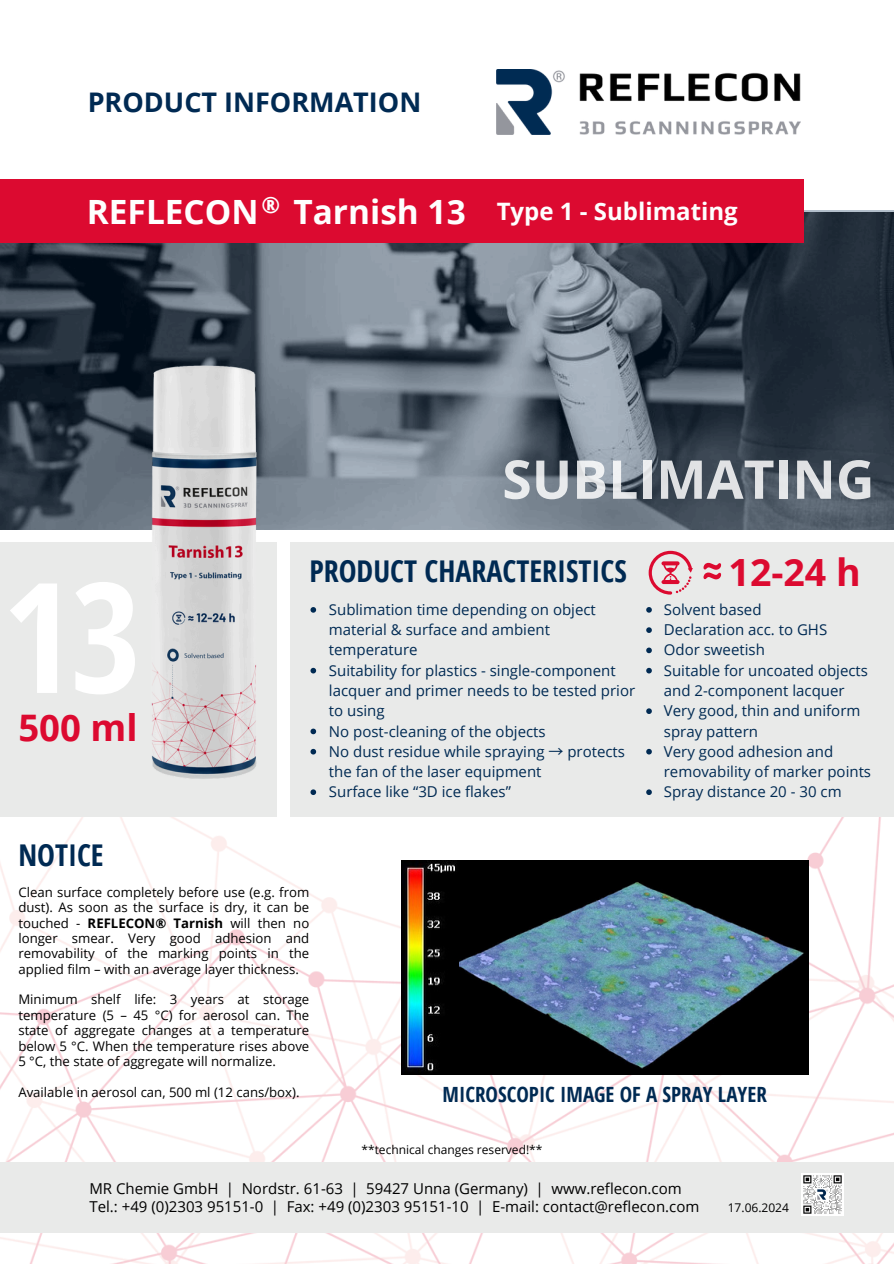
<style>
.page{position:relative;width:894px;height:1264px;background:#fff}
.page>*{position:absolute;margin:0;border:0;box-sizing:border-box;transform-origin:0 0}
.t1{font:700 153.3px "Open Sans Condensed";color:#fff}
.t2{font:700 53.55px "Open Sans";color:#fff}
.t3{font:700 37.5px "Open Sans";color:#dc0a30}
.t4{font:700 36.6px "Open Sans";color:#dc0a30}
.t5{font:700 33.45px "Open Sans";color:#fefefe}
.t6{font:700 30px "Open Sans Condensed";color:#002a53}
.t7{font:700 27px "Open Sans";color:#002a53}
.t8{font:700 24px "Open Sans";color:#fefefe}
.t9{font:700 22.5px "Open Sans";color:#fff}
.t10{font:700 21px "Open Sans Condensed";color:#002a53}
.t11{font:15px/20.2px "Open Sans";color:#002a53}
.t12{font:15px "Open Sans";color:#000}
.t13{font:13.2px/15.3px "Open Sans";color:#000;text-align:justify}
.t14{font:12px "Open Sans";color:#000}
.s1{font-family:"Noto Sans CJ Ksc"}
.s2{font-weight:700}
</style>
<div class="page">
<img style="left:0;top:605px;width:893px;height:658px">
<div style="left:0;top:541px;width:276px;height:275px;background:#e9eae9"></div>
<svg style="left:0;top:210px;width:892px;height:319px"></svg>
<div style="left:0;top:179px;width:803px;height:63px;background:#dc0a30"></div>
<div style="left:290px;top:541px;width:603px;height:275px;background:#e9eae9"></div>
<div style="left:0;top:1162px;width:893px;height:71px;background:#e9eae9"></div>
<img style="left:142px;top:354px;width:123px;height:425px">
<svg style="left:648px;top:551px;width:44px;height:43px"></svg>
<img style="left:801px;top:1173px;width:42px;height:42px">
<img style="left:496px;top:69px;width:304px;height:66px">
<svg style="left:703px;top:563px;width:17px;height:16px"></svg>
<img style="left:458px;top:860px;width:350px;height:214px">
<img style="left:401px;top:860px;width:57px;height:214px">
<svg style="left:310px;top:607px;width:6px;height:5px"></svg>
<svg style="left:310px;top:668px;width:6px;height:5px"></svg>
<svg style="left:310px;top:728px;width:6px;height:6px"></svg>
<svg style="left:310px;top:749px;width:6px;height:5px"></svg>
<svg style="left:310px;top:789px;width:6px;height:6px"></svg>
<svg style="left:646px;top:607px;width:5px;height:5px"></svg>
<svg style="left:646px;top:627px;width:5px;height:6px"></svg>
<svg style="left:646px;top:647px;width:5px;height:6px"></svg>
<svg style="left:646px;top:668px;width:5px;height:5px"></svg>
<svg style="left:646px;top:708px;width:5px;height:6px"></svg>
<svg style="left:646px;top:749px;width:5px;height:5px"></svg>
<svg style="left:646px;top:789px;width:5px;height:6px"></svg>
<h4 class="t7" style="left:88px;top:83px;width:335px">PRODUCT INFORMATION</h4>
<p class="t9" style="left:261px;top:189px;width:20px">®</p>
<h5 class="t5" style="left:87px;top:189px;width:380px">REFLECON Tarnish 13</h5>
<p class="t8" style="left:496px;top:195px;width:242px">Type 1 - Sublimating</p>
<h2 class="t2" style="left:502px;top:441px;width:373px">SUBLIMATING</h2>
<p class="t1" style="left:3px;top:529px;width:140px">13</p>
<p class="t4" style="left:18px;top:702px;width:121px">500 ml</p>
<p class="t6" style="left:18px;top:833px;width:87px">NOTICE</p>
<p class="t6" style="left:309px;top:550px;width:319px">PRODUCT CHARACTERISTICS</p>
<p class="t11" style="left:329px;top:599px;width:268px">Sublimation time depending on object material &amp; surface and ambient temperature</p>
<h2 class="t11" style="left:329px;top:659px;width:308px">Suitability for plastics - single-component lacquer and primer needs to be tested prior to using</h2>
<h4 class="t11" style="left:329px;top:720px;width:218px">No post-cleaning of the objects</h4>
<p class="t11" style="left:329px;top:740px;width:297px">No dust residue while spraying <span class="s1">→</span> protects the fan of the laser equipment</p>
<p class="t11" style="left:329px;top:781px;width:183px">Surface like “3D ice flakes”</p>
<p class="t3" style="left:728px;top:545px;width:134px">12-24 h</p>
<h2 class="t11" style="left:663px;top:599px;width:99px">Solvent based</h2>
<p class="t11" style="left:663px;top:619px;width:165px">Declaration acc. to GHS</p>
<p class="t11" style="left:663px;top:639px;width:103px">Odor sweetish</p>
<p class="t11" style="left:663px;top:659px;width:206px">Suitable for uncoated objects and 2-component lacquer</p>
<p class="t11" style="left:663px;top:700px;width:198px">Very good, thin and uniform spray pattern</p>
<p class="t11" style="left:663px;top:740px;width:209px">Very good adhesion and removability of marker points</p>
<p class="t11" style="left:663px;top:781px;width:179px">Spray distance 20 - 30 cm</p>
<p class="t13" style="left:18px;top:884px;width:292px">Clean surface completely before use (e.g. from dust). As soon as the surface is dry, it can be touched - <span class="s2">REFLECON® Tarnish</span> will then no longer smear. Very good adhesion and removability of the marking points in the applied film – with an average layer thickness.</p>
<h1 class="t13" style="left:18px;top:991px;width:292px">Minimum shelf life: 3 years at storage temperature (5 – 45 °C) for aerosol can. The state of aggregate changes at a temperature below 5 °C. When the temperature rises above 5 °C, the state of aggregate will normalize.</h1>
<p class="t13" style="left:18px;top:1083px;width:282px">Available in aerosol can, 500 ml (12 cans/box).</p>
<p class="t10" style="left:442px;top:1079px;width:326px">MICROSCOPIC IMAGE OF A SPRAY LAYER</p>
<p class="t14" style="left:361px;top:1141px;width:182px">**technical changes reserved!**</p>
<p class="t12" style="left:89px;top:1178px;width:593px">MR Chemie GmbH | Nordstr. 61-63 | 59427 Unna (Germany) | www.reflecon.com</p>
<p class="t12" style="left:89px;top:1196px;width:611px">Tel.: +49 (0)2303 95151-0 | Fax: +49 (0)2303 95151-10 | E-mail: contact@reflecon.com</p>
<p class="t14" style="left:727px;top:1199px;width:63px">17.06.2024</p>
</div>
